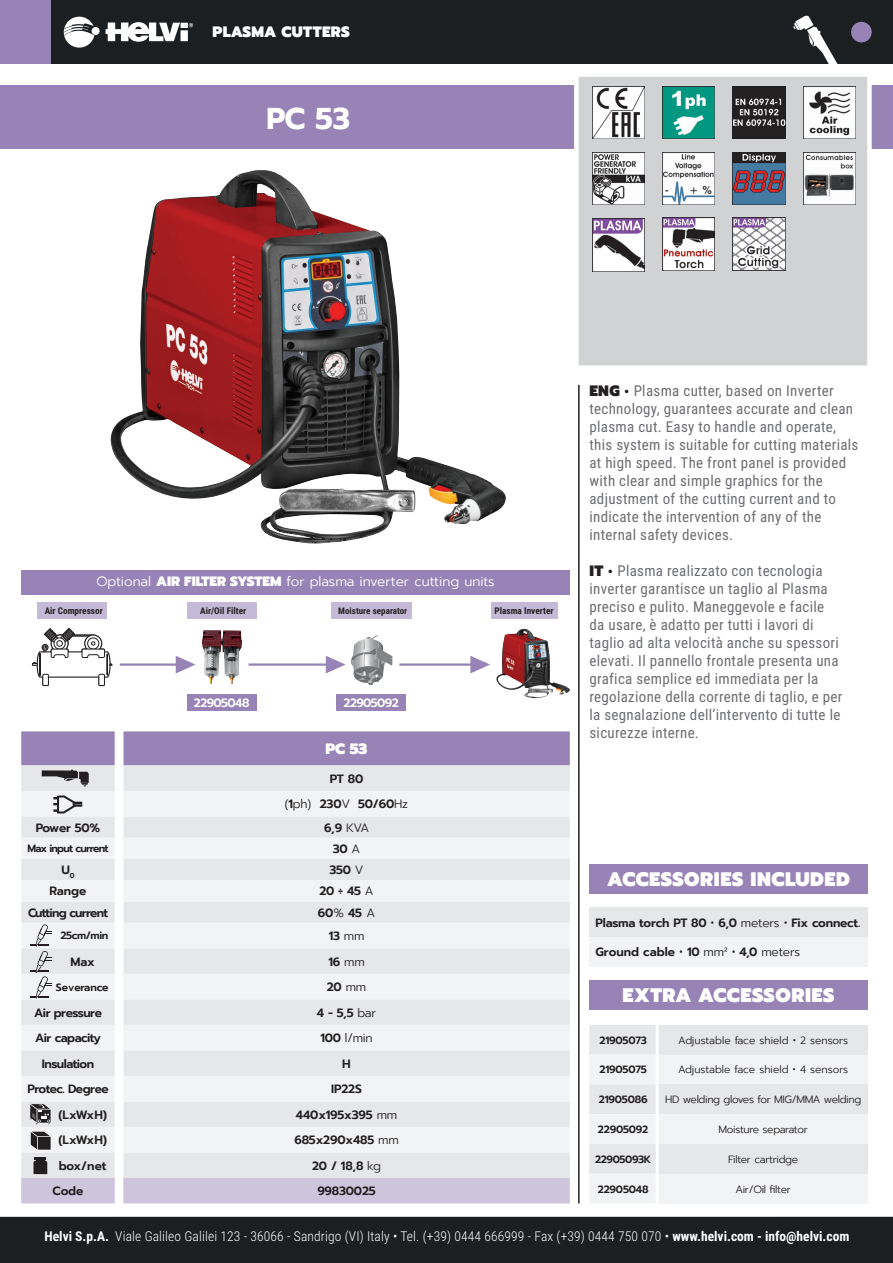
<style>
.page{position:relative;width:893px;height:1263px;background:#fff}
.page>*{position:absolute;margin:0;border:0;box-sizing:border-box;transform-origin:0 0}
.t1{font:700 30px "Prompt";color:#fff}
.t2{font:900 19.5px "Prompt";letter-spacing:.03em;color:#fff}
.t3{font:15px/18px "Roboto Condensed";letter-spacing:.02em;color:#6c6d70}
.t4{font:900 15px "Prompt";letter-spacing:.02em;color:#fff}
.t5{font:300 13.5px "Roboto Condensed";letter-spacing:.01em;color:#fff}
.t6{font:300 13.5px "Prompt";color:#fff}
.t7{font:600 12px/25.5px "Prompt";letter-spacing:-.015em;color:#231f20;text-align:center}
.t8{font:600 12px "Prompt";letter-spacing:-.04em;color:#231f20}
.t9{font:600 12px "Prompt";letter-spacing:-.05em;color:#fff}
.t10{font:600 12px "Prompt";letter-spacing:-.06em;color:#231f20}
.t11{font:300 12px "Prompt";color:#231f20}
.t12{font:300 10.5px "Prompt";letter-spacing:-.03em;color:#231f20}
.t13{font:300 10.5px "Prompt";color:#231f20}
.t14{font:600 10.5px "Prompt";letter-spacing:-.02em;color:#231f20}
.t15{font:600 10.5px "Prompt";letter-spacing:-.07em;color:#231f20}
.t16{font:600 10.5px "Prompt";letter-spacing:-.04em;color:#231f20}
.t17{font:700 9.3px "Roboto Condensed";color:#231f20}
.t18{font:700 9px "Roboto Condensed";color:#231f20}
.s1{font-weight:900}
.s2{font-weight:300}
.s3{font-weight:600}
.s4{font-family:"Prompt";font-weight:900;color:#231f20}
.s5{font-family:"Roboto";font-weight:300}
.s6{font-family:"Roboto"}
.s7{font-weight:700}
</style>
<div class="page">
<div style="left:0;top:1217px;width:893px;height:46px;background:#1b1f22"></div>
<div style="left:0;top:0;width:893px;height:64px;background:#1b1f22"></div>
<div style="left:851px;top:22px;width:21px;height:20px;background:#9783b6;border-radius:50%"></div>
<div style="left:0;top:0;width:51px;height:64px;background:#9783b6"></div>
<svg style="left:64px;top:16px;width:36px;height:32px"></svg>
<svg style="left:106px;top:22px;width:87px;height:20px"></svg>
<hr style="left:578px;top:385px;width:2px;height:818px;background:#231f20">
<div style="left:0;top:85px;width:893px;height:64px;background:#9783b6"></div>
<div style="left:574px;top:72px;width:298px;height:298px;background:#d1d2d4;border:4px solid #fff"></div>
<svg style="left:793px;top:16px;width:45px;height:48px"></svg>
<svg style="left:21px;top:731px;width:549px;height:472px"></svg>
<div style="left:21px;top:570px;width:549px;height:25px;background:#9783b6"></div>
<img style="left:592px;top:86px;width:53px;height:53px">
<img style="left:803px;top:86px;width:53px;height:53px">
<img style="left:663px;top:86px;width:52px;height:53px">
<img style="left:733px;top:86px;width:52px;height:53px">
<img style="left:803px;top:152px;width:53px;height:52px">
<img style="left:592px;top:153px;width:53px;height:52px">
<img style="left:663px;top:152px;width:52px;height:52px">
<img style="left:733px;top:152px;width:52px;height:52px">
<img style="left:733px;top:218px;width:52px;height:52px">
<img style="left:663px;top:218px;width:52px;height:52px">
<img style="left:592px;top:219px;width:53px;height:52px">
<img style="left:111px;top:170px;width:320px;height:373px">
<img style="left:496px;top:629px;width:65px;height:69px">
<div style="left:331px;top:602px;width:80px;height:17px;background:#c4b9d6"></div>
<div style="left:187px;top:602px;width:69px;height:17px;background:#c4b9d6"></div>
<svg style="left:31px;top:628px;width:82px;height:59px"></svg>
<div style="left:37px;top:602px;width:70px;height:17px;background:#c4b9d6"></div>
<div style="left:491px;top:602px;width:66px;height:17px;background:#c4b9d6"></div>
<hr style="left:120px;top:663px;width:69px;height:3px;background:#9783b6">
<svg style="left:175px;top:656px;width:21px;height:18px"></svg>
<hr style="left:249px;top:663px;width:93px;height:3px;background:#9783b6">
<svg style="left:325px;top:656px;width:21px;height:18px"></svg>
<hr style="left:399px;top:663px;width:81px;height:3px;background:#9783b6">
<svg style="left:470px;top:656px;width:20px;height:18px"></svg>
<img style="left:202px;top:630px;width:31px;height:54px">
<img style="left:351px;top:635px;width:41px;height:50px">
<div style="left:187px;top:694px;width:69px;height:17px;background:#9783b6"></div>
<div style="left:337px;top:694px;width:69px;height:17px;background:#9783b6"></div>
<div style="left:589px;top:864px;width:279px;height:30px;background:#9783b6"></div>
<div style="left:589px;top:907px;width:279px;height:30px;background:#e6e7e9"></div>
<div style="left:589px;top:937px;width:279px;height:30px;background:#f2f3f4"></div>
<div style="left:589px;top:980px;width:279px;height:30px;background:#9783b6"></div>
<div style="left:657px;top:1025px;width:211px;height:29px;background:#e6e7e9"></div>
<svg style="left:589px;top:1025px;width:67px;height:178px"></svg>
<div style="left:657px;top:1054px;width:211px;height:30px;background:#f2f3f4"></div>
<div style="left:657px;top:1084px;width:211px;height:30px;background:#e6e7e9"></div>
<div style="left:657px;top:1114px;width:211px;height:30px;background:#f2f3f4"></div>
<div style="left:657px;top:1144px;width:211px;height:30px;background:#e6e7e9"></div>
<div style="left:657px;top:1174px;width:211px;height:29px;background:#f2f3f4"></div>
<hr style="left:656px;top:1025px;width:3px;height:29px;background:#fff">
<hr style="left:656px;top:1054px;width:3px;height:30px;background:#fff">
<hr style="left:656px;top:1084px;width:3px;height:30px;background:#fff">
<hr style="left:656px;top:1114px;width:3px;height:30px;background:#fff">
<hr style="left:656px;top:1144px;width:3px;height:30px;background:#fff">
<hr style="left:656px;top:1174px;width:3px;height:29px;background:#fff">
<p class="t4" style="left:213px;top:20px;width:139px">PLASMA CUTTERS</p>
<h1 class="t1" style="left:267px;top:96px;width:85px">PC 53</h1>
<p class="t6" style="left:96px;top:572px;width:400px">Optional <span class="s1">AIR FILTER SYSTEM</span> for plasma inverter cutting units</p>
<p class="t17" style="left:45px;top:604px;width:60px">Air Compressor</p>
<p class="t17" style="left:200px;top:604px;width:48px">Air/Oil Filter</p>
<p class="t18" style="left:338px;top:604px;width:71px">Moisture separator</p>
<p class="t17" style="left:494px;top:604px;width:61px">Plasma Inverter</p>
<p class="t9" style="left:194px;top:694px;width:57px">22905048</p>
<p class="t9" style="left:344px;top:694px;width:57px">22905092</p>
<p class="t4" style="left:326px;top:737px;width:43px">PC 53</p>
<p class="t7" style="left:285px;top:766px;width:125px">PT 80<br><span class="s2">(</span>1<span class="s2">ph)</span> 230<span class="s2">V</span> 50/60<span class="s2">Hz</span></p>
<p class="t7" style="left:36px;top:815px;width:66px">Power 50%</p>
<p class="t7" style="left:324px;top:815px;width:47px">6,9 <span class="s2">KVA</span></p>
<p class="t15" style="left:27px;top:841px;width:83px">Max input current</p>
<p class="t7" style="left:333px;top:836px;width:29px">30 <span class="s2">A</span></p>
<p class="t7" style="left:61px;top:857px;width:15px">U<sub>0</sub></p>
<p class="t7" style="left:329px;top:857px;width:36px">350 <span class="s2">V</span></p>
<p class="t7" style="left:50px;top:878px;width:38px">Range</p>
<p class="t7" style="left:319px;top:878px;width:56px">20 ÷ 45 <span class="s2">A</span></p>
<p class="t10" style="left:28px;top:904px;width:82px">Cutting current</p>
<p class="t7" style="left:318px;top:900px;width:59px">60<span class="s2">%</span> 45 <span class="s2">A</span></p>
<p class="t14" style="left:60px;top:928px;width:49px">25cm/min</p>
<p class="t7" style="left:329px;top:923px;width:37px">13 <span class="s2">mm</span></p>
<p class="t7" style="left:70px;top:949px;width:26px">Max</p>
<p class="t7" style="left:328px;top:949px;width:38px">16 <span class="s2">mm</span></p>
<p class="t14" style="left:56px;top:979px;width:54px">Severance</p>
<p class="t7" style="left:327px;top:974px;width:41px">20 <span class="s2">mm</span></p>
<p class="t8" style="left:34px;top:1003px;width:69px">Air pressure</p>
<p class="t7" style="left:317px;top:1000px;width:61px">4 - 5,5 <span class="s2">bar</span></p>
<p class="t8" style="left:35px;top:1029px;width:67px">Air capacity</p>
<p class="t11" style="left:320px;top:1029px;width:54px"><span class="s3">100</span> l/min</p>
<p class="t8" style="left:42px;top:1054px;width:54px">Insulation</p>
<p class="t7" style="left:342px;top:1051px;width:10px">H</p>
<p class="t8" style="left:27px;top:1080px;width:83px">Protec. Degree</p>
<p class="t7" style="left:331px;top:1076px;width:32px">IP22S</p>
<p class="t7" style="left:58px;top:1102px;width:50px">(LxWxH)</p>
<p class="t7" style="left:296px;top:1102px;width:103px">440x195x395 <span class="s2">mm</span></p>
<p class="t7" style="left:58px;top:1127px;width:50px">(LxWxH)</p>
<p class="t7" style="left:294px;top:1127px;width:106px">685x290x485 <span class="s2">mm</span></p>
<p class="t7" style="left:59px;top:1153px;width:49px">box/net</p>
<p class="t7" style="left:312px;top:1153px;width:70px">20 / 18,8 <span class="s2">kg</span></p>
<p class="t7" style="left:53px;top:1178px;width:32px">Code</p>
<p class="t7" style="left:317px;top:1178px;width:60px">99830025</p>
<p class="t3" style="left:589px;top:381px;width:270px"><span class="s4">ENG •</span> Plasma cutter, based on Inverter technology, guarantees accurate and clean plasma cut. Easy to handle and operate, this system is suitable for cutting materials at high speed. The front panel is provided with clear and simple graphics for the adjustment of the cutting current and to indicate the intervention of any of the internal safety devices.</p>
<p class="t3" style="left:589px;top:561px;width:254px"><span class="s4">IT •</span> Plasma realizzato con tecnologia inverter garantisce un taglio al Plasma preciso e pulito. Maneggevole e facile da usare, è adatto per tutti i lavori di taglio ad alta velocità anche su spessori elevati. Il pannello frontale presenta una grafica semplice ed immediata per la regolazione della corrente di taglio, e per la segnalazione dell’intervento di tutte le sicurezze interne.</p>
<h2 class="t2" style="left:607px;top:864px;width:244px">ACCESSORIES INCLUDED</h2>
<p class="t7" style="left:595px;top:910px;width:266px">Plasma torch PT 80 <span class="s5">•</span> 6,0 <span class="s2">meters</span> <span class="s5">•</span> Fix connect.</p>
<p class="t7" style="left:595px;top:939px;width:206px">Ground cable <span class="s5">•</span> 10 <span class="s2">mm²</span> <span class="s5">•</span> 4,0 <span class="s2">meters</span></p>
<h2 class="t2" style="left:623px;top:981px;width:213px">EXTRA ACCESSORIES</h2>
<p class="t14" style="left:599px;top:1032px;width:49px">21905073</p>
<p class="t13" style="left:678px;top:1033px;width:172px">Adjustable face shield <span class="s6">•</span> 2 sensors</p>
<p class="t14" style="left:599px;top:1062px;width:49px">21905075</p>
<p class="t13" style="left:678px;top:1062px;width:172px">Adjustable face shield <span class="s6">•</span> 4 sensors</p>
<p class="t14" style="left:599px;top:1092px;width:50px">21905086</p>
<p class="t12" style="left:665px;top:1092px;width:198px">HD welding gloves for MIG/MMA welding</p>
<p class="t14" style="left:598px;top:1121px;width:52px">22905092</p>
<p class="t12" style="left:719px;top:1122px;width:91px">Moisture separator</p>
<p class="t16" style="left:595px;top:1151px;width:57px">22905093K</p>
<p class="t12" style="left:728px;top:1152px;width:72px">Filter cartridge</p>
<p class="t14" style="left:598px;top:1181px;width:52px">22905048</p>
<p class="t12" style="left:735px;top:1181px;width:57px">Air/Oil filter</p>
<p class="t5" style="left:45px;top:1227px;width:806px"><span class="s7">Helvi S.p.A.</span> Viale Galileo Galilei 123 - 36066 - Sandrigo (VI) Italy <span class="s6">•</span> Tel. (+39) 0444 666999 - Fax (+39) 0444 750 070 <span class="s6">•</span> <span class="s7">www.helvi.com - info@helvi.com</span></p>
</div>
